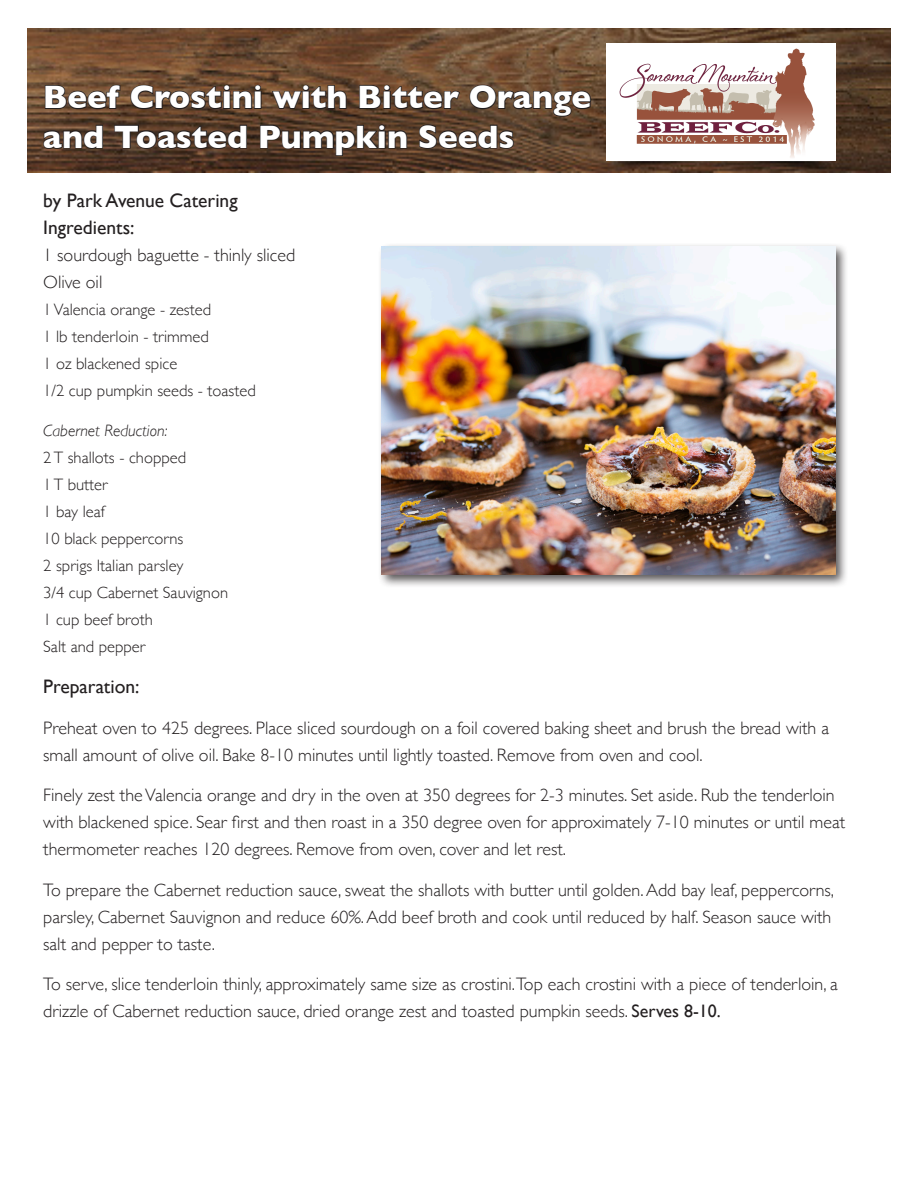
<style>
.page{position:relative;width:918px;height:1188px;background:#fff}
.page>*{position:absolute;margin:0;border:0;box-sizing:border-box;transform-origin:0 0}
.t1{font:700 33px "Gill Sans";color:#fff}
.t2{font:19.5px "Gill Sans";color:#231f20}
.t3{font:300 18px/27px "Gill Sans";color:#231f20}
.t4{font:300 16.5px "Gill Sans";color:#231f20}
.t5{font:italic 300 16.5px "Gill Sans";color:#231f20}
.s1{font-weight:400}
</style>
<div class="page">
<img style="left:27px;top:28px;width:864px;height:145px">
<svg style="left:42px;top:84px;width:550px;height:73px;background:#573e2b"></svg>
<img style="left:606px;top:43px;width:229px;height:117px">
<div style="left:378px;top:243px;width:471px;height:346px;background:#231f20;opacity:.75"></div>
<img style="left:382px;top:246px;width:453px;height:329px">
<p class="t1" style="left:43px;top:71px;width:550px">Beef Crostini with Bitter Orange</p>
<p class="t1" style="left:43px;top:110px;width:473px">and Toasted Pumpkin Seeds</p>
<p class="t2" style="left:43px;top:189px;width:196px">by Park Avenue Catering</p>
<p class="t2" style="left:43px;top:216px;width:93px">Ingredients:</p>
<p class="t3" style="left:43px;top:241px;width:253px">1 sourdough baguette - thinly sliced</p>
<p class="t3" style="left:43px;top:268px;width:61px">Olive oil</p>
<p class="t4" style="left:43px;top:297px;width:169px">1 Valencia orange - zested</p>
<p class="t4" style="left:43px;top:324px;width:167px">1 lb tenderloin - trimmed</p>
<p class="t4" style="left:43px;top:351px;width:135px">1 oz blackened spice</p>
<p class="t4" style="left:43px;top:378px;width:214px">1/2 cup pumpkin seeds - toasted</p>
<p class="t5" style="left:43px;top:421px;width:126px">Cabernet Reduction:</p>
<p class="t4" style="left:43px;top:444px;width:144px">2 T shallots - chopped</p>
<p class="t4" style="left:43px;top:471px;width:66px">1 T butter</p>
<p class="t4" style="left:43px;top:498px;width:63px">1 bay leaf</p>
<p class="t4" style="left:43px;top:525px;width:142px">10 black peppercorns</p>
<p class="t4" style="left:43px;top:552px;width:142px">2 sprigs Italian parsley</p>
<p class="t4" style="left:43px;top:579px;width:186px">3/4 cup Cabernet Sauvignon</p>
<p class="t4" style="left:43px;top:606px;width:111px">1 cup beef broth</p>
<p class="t4" style="left:43px;top:633px;width:104px">Salt and pepper</p>
<p class="t2" style="left:43px;top:675px;width:98px">Preparation:</p>
<p class="t3" style="left:43px;top:714px;width:787px">Preheat oven to 425 degrees. Place sliced sourdough on a foil covered baking sheet and brush the bread with a small amount of olive oil. Bake 8-10 minutes until lightly toasted. Remove from oven and cool.</p>
<p class="t3" style="left:43px;top:781px;width:803px">Finely zest the Valencia orange and dry in the oven at 350 degrees for 2-3 minutes. Set aside. Rub the tenderloin with blackened spice. Sear first and then roast in a 350 degree oven for approximately 7-10 minutes or until meat thermometer reaches 120 degrees. Remove from oven, cover and let rest.</p>
<p class="t3" style="left:43px;top:876px;width:792px">To prepare the Cabernet reduction sauce, sweat the shallots with butter until golden. Add bay leaf, peppercorns, parsley, Cabernet Sauvignon and reduce 60%. Add beef broth and cook until reduced by half. Season sauce with salt and pepper to taste.</p>
<p class="t3" style="left:43px;top:970px;width:796px">To serve, slice tenderloin thinly, approximately same size as crostini.Top each crostini with a piece of tenderloin, a drizzle of Cabernet reduction sauce, dried orange zest and toasted pumpkin seeds. <span class="s1">Serves 8-10.</span></p>
</div>
